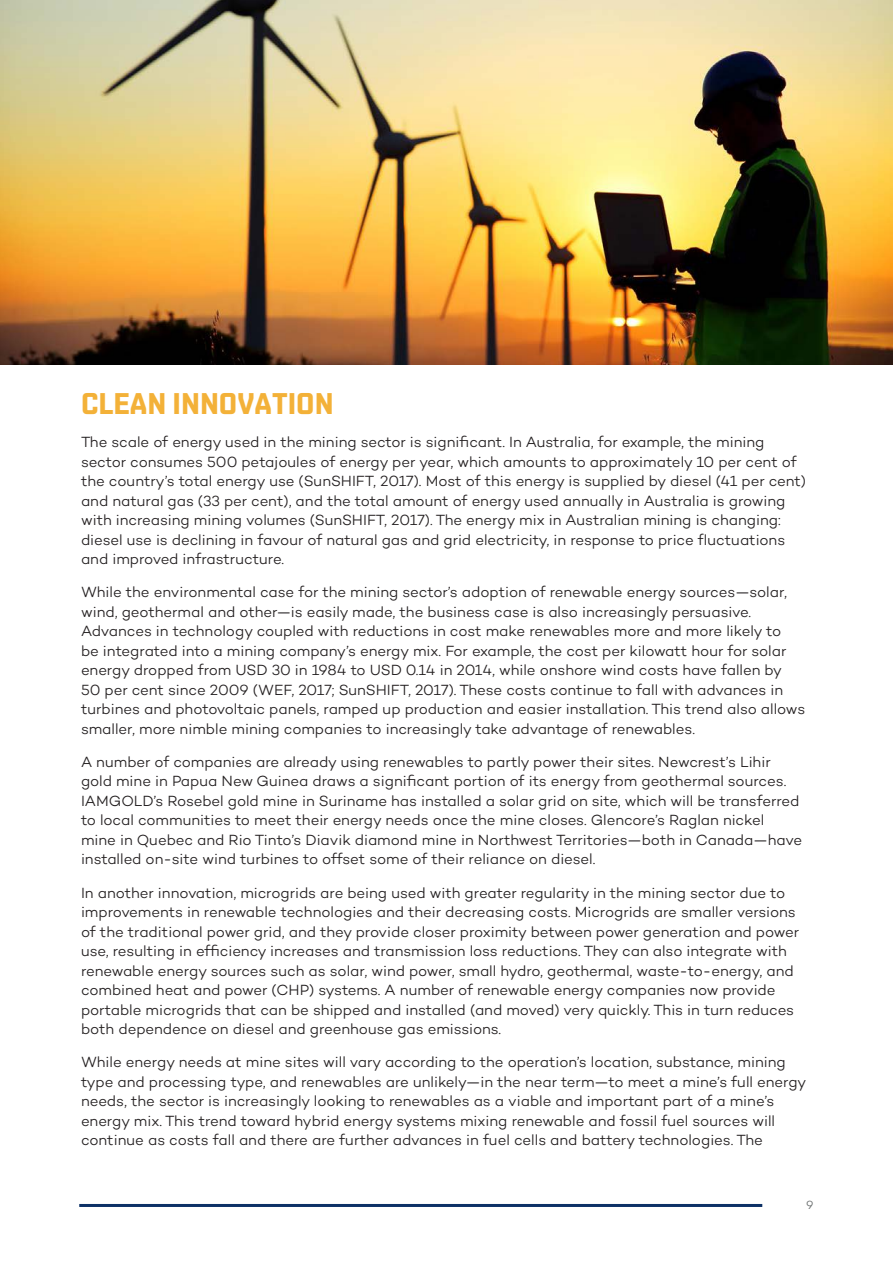
<style>
.page{position:relative;width:893px;height:1263px;background:#fff}
.page>*{position:absolute;margin:0;border:0;box-sizing:border-box;transform-origin:0 0}
.t1{font:700 30px "Shentox";color:#f3b138}
.t2{font:300 15px/19.5px "Campton";letter-spacing:-.005em;color:#231f20}
.t3{font:300 12px "Campton";color:#686c6c}
</style>
<div class="page">
<hr style="left:79px;top:1204px;width:683px;height:3px;background:#0d3166">
<img style="left:0;top:0;width:893px;height:364px">
<h1 class="t1" style="left:81px;top:388px;width:254px">CLEAN INNOVATION</h1>
<p class="t2" style="left:81px;top:433px;width:727px">The scale of energy used in the mining sector is significant. In Australia, for example, the mining sector consumes 500 petajoules of energy per year, which amounts to approximately 10 per cent of the country’s total energy use (SunSHIFT, 2017). Most of this energy is supplied by diesel (41 per cent) and natural gas (33 per cent), and the total amount of energy used annually in Australia is growing with increasing mining volumes (SunSHIFT, 2017). The energy mix in Australian mining is changing: diesel use is declining in favour of natural gas and grid electricity, in response to price fluctuations and improved infrastructure.</p>
<p class="t2" style="left:81px;top:583px;width:726px">While the environmental case for the mining sector’s adoption of renewable energy sources—solar, wind, geothermal and other—is easily made, the business case is also increasingly persuasive.<br>Advances in technology coupled with reductions in cost make renewables more and more likely to<br>be integrated into a mining company’s energy mix. For example, the cost per kilowatt hour for solar energy dropped from USD 30 in 1984 to USD 0.14 in 2014, while onshore wind costs have fallen by<br>50 per cent since 2009 (WEF, 2017; SunSHIFT, 2017). These costs continue to fall with advances in turbines and photovoltaic panels, ramped up production and easier installation. This trend also allows smaller, more nimble mining companies to increasingly take advantage of renewables.</p>
<p class="t2" style="left:81px;top:752px;width:723px">A number of companies are already using renewables to partly power their sites. Newcrest’s Lihir gold mine in Papua New Guinea draws a significant portion of its energy from geothermal sources.<br>IAMGOLD’s Rosebel gold mine in Suriname has installed a solar grid on site, which will be transferred to local communities to meet their energy needs once the mine closes. Glencore’s Raglan nickel mine in Quebec and Rio Tinto’s Diavik diamond mine in Northwest Territories—both in Canada—have installed on-site wind turbines to offset some of their reliance on diesel.</p>
<p class="t2" style="left:81px;top:883px;width:719px">In another innovation, microgrids are being used with greater regularity in the mining sector due to improvements in renewable technologies and their decreasing costs. Microgrids are smaller versions of the traditional power grid, and they provide closer proximity between power generation and power use, resulting in efficiency increases and transmission loss reductions. They can also integrate with renewable energy sources such as solar, wind power, small hydro, geothermal, waste-to-energy, and combined heat and power (CHP) systems. A number of renewable energy companies now provide portable microgrids that can be shipped and installed (and moved) very quickly. This in turn reduces both dependence on diesel and greenhouse gas emissions.</p>
<p class="t2" style="left:81px;top:1052px;width:727px">While energy needs at mine sites will vary according to the operation’s location, substance, mining type and processing type, and renewables are unlikely—in the near term—to meet a mine’s full energy needs, the sector is increasingly looking to renewables as a viable and important part of a mine’s energy mix. This trend toward hybrid energy systems mixing renewable and fossil fuel sources will continue as costs fall and there are further advances in fuel cells and battery technologies. The</p>
<p class="t3" style="left:806px;top:1198px;width:9px">9</p>
</div>
